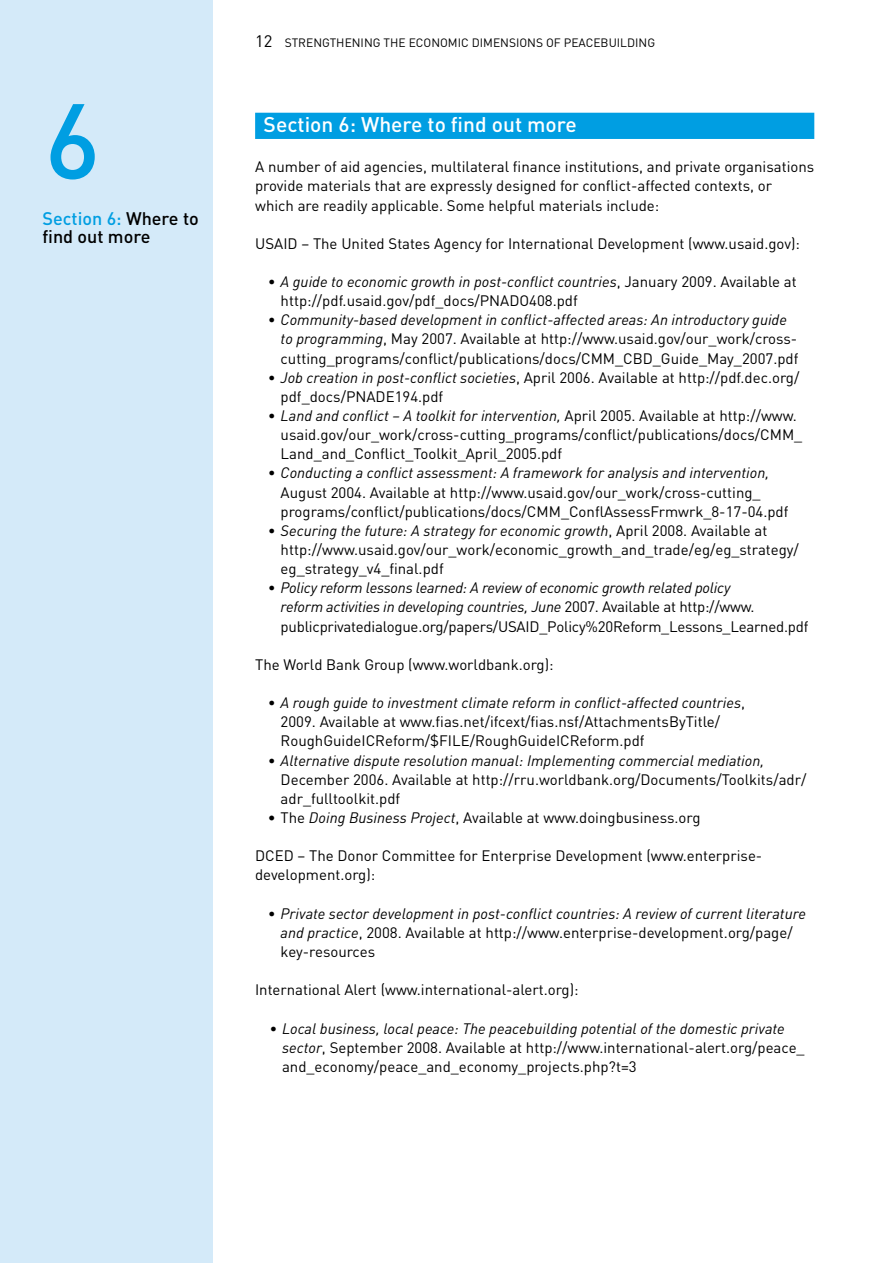
<style>
.page{position:relative;width:893px;height:1263px;background:#fff}
.page>*{position:absolute;margin:0;border:0;box-sizing:border-box;transform-origin:0 0}
.t1{font:500 105px "DIN";color:#009ee2}
.t2{font:500 21px "DIN";color:#fff}
.t3{font:500 18px/18px "DIN";color:#000}
.t4{font:15px/19.2px "DIN";color:#000}
.t5{font:italic 15px/19.2px "DIN";color:#000}
.t6{font:12px "DIN";color:#000}
.s1{color:#009ee2}
.s2{font-size:16.5px}
.s3{font-style:italic}
.s4{font-style:normal}
</style>
<div class="page">
<div style="left:0;top:0;width:213px;height:1263px;background:#d4eaf9"></div>
<div style="left:255px;top:113px;width:559px;height:26px;background:#009ee2"></div>
<h1 class="t1" style="left:45px;top:74px;width:57px">6</h1>
<p class="t3" style="left:43px;top:209px;width:158px"><span class="s1">Section 6:</span> Where to find out more</p>
<p class="t6" style="left:255px;top:36px;width:402px"><span class="s2">12</span> STRENGTHENING THE ECONOMIC DIMENSIONS OF PEACEBUILDING</p>
<h2 class="t2" style="left:264px;top:111px;width:315px">Section 6: Where to find out more</h2>
<p class="t4" style="left:255px;top:157px;width:561px">A number of aid agencies, multilateral finance institutions, and private organisations provide materials that are expressly designed for conflict-affected contexts, or which are readily applicable. Some helpful materials include:</p>
<p class="t4" style="left:255px;top:233px;width:546px">USAID – The United States Agency for International Development (www.usaid.gov):</p>
<p class="t4" style="left:281px;top:272px;width:518px;text-indent:-13px"><span class="s3">• A guide to economic growth in post-conflict countries</span>, January 2009. Available at http://pdf.usaid.gov/pdf_docs/PNADO408.pdf</p>
<p class="t4" style="left:281px;top:310px;width:519px;text-indent:-13px"><span class="s3">• Community-based development in conflict-affected areas: An introductory guide to programming</span>, May 2007. Available at http://www.usaid.gov/our_work/cross&shy;cutting_programs/conflict/publications/docs/CMM_CBD_Guide_May_2007.pdf</p>
<p class="t4" style="left:281px;top:367px;width:520px;text-indent:-13px"><span class="s3">• Job creation in post-conflict societies</span>, April 2006. Available at http://pdf.dec.org/ pdf_docs/PNADE194.pdf</p>
<p class="t4" style="left:281px;top:406px;width:523px;text-indent:-13px"><span class="s3">• Land and conflict – A toolkit for intervention,</span> April 2005. Available at http://www. usaid.gov/our_work/cross-cutting_programs/conflict/publications/docs/CMM_<br>Land_and_Conflict_Toolkit_April_2005.pdf</p>
<p class="t5" style="left:268px;top:463px;width:503px">• Conducting a conflict assessment: A framework for analysis and intervention,</p>
<p class="t4" style="left:281px;top:482px;width:509px">August 2004. Available at http://www.usaid.gov/our_work/cross-cutting_ programs/conflict/publications/docs/CMM_ConflAssessFrmwrk_8-17-04.pdf</p>
<p class="t4" style="left:281px;top:521px;width:520px;text-indent:-13px"><span class="s3">• Securing the future: A strategy for economic growth</span>, April 2008. Available at http://www.usaid.gov/our_work/economic_growth_and_trade/eg/eg_strategy/ eg_strategy_v4_final.pdf</p>
<p class="t5" style="left:281px;top:578px;width:529px;text-indent:-13px">• Policy reform lessons learned: A review of economic growth related policy<br>reform activities in developing countries, June <span class="s4">2007. Available at http://www. publicprivatedialogue.org/papers/USAID_Policy%20Reform_Lessons_Learned.pdf</span></p>
<p class="t4" style="left:255px;top:655px;width:300px">The World Bank Group (www.worldbank.org):</p>
<p class="t4" style="left:281px;top:693px;width:466px;text-indent:-13px"><span class="s3">• A rough guide to investment climate reform in conflict-affected countries</span>,<br>2009. Available at www.fias.net/ifcext/fias.nsf/AttachmentsByTitle/<br>RoughGuideICReform/$FILE/RoughGuideICReform.pdf</p>
<p class="t5" style="left:268px;top:750px;width:498px">• Alternative dispute resolution manual: Implementing commercial mediation,</p>
<p class="t4" style="left:281px;top:769px;width:527px">December 2006. Available at http://rru.worldbank.org/Documents/Toolkits/adr/ adr_fulltoolkit.pdf</p>
<p class="t4" style="left:268px;top:808px;width:434px">• The <span class="s3">Doing Business Project</span>, Available at www.doingbusiness.org</p>
<p class="t4" style="left:255px;top:846px;width:509px">DCED – The Donor Committee for Enterprise Development (www.enterprise&shy;development.org):</p>
<p class="t5" style="left:281px;top:903px;width:527px;text-indent:-13px">• Private sector development in post-conflict countries: A review of current literature and practice<span class="s4">, 2008. Available at http://www.enterprise-development.org/page/ key-resources</span></p>
<p class="t4" style="left:255px;top:980px;width:325px">International Alert (www.international-alert.org):</p>
<p class="t4" style="left:282px;top:1018px;width:524px;text-indent:-13px"><span class="s3">• Local business, local peace: The peacebuilding potential of the domestic private sector</span>, September 2008. Available at http://www.international-alert.org/peace_ and_economy/peace_and_economy_projects.php?t=3</p>
</div>
